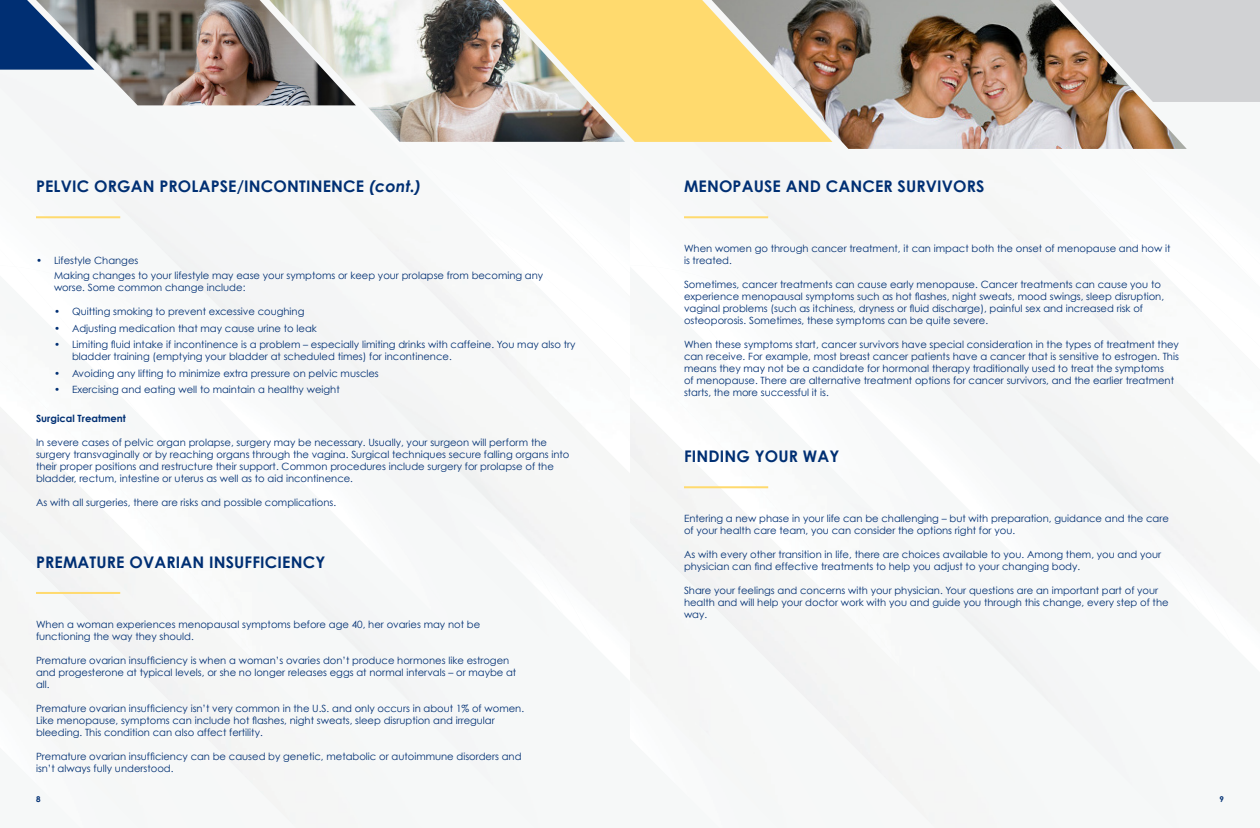
<style>
.page{position:relative;width:1260px;height:828px;background:#fff}
.page>*{position:absolute;margin:0;border:0;box-sizing:border-box;transform-origin:0 0}
.t1{font:700 16px "Century Gothic";letter-spacing:.01em;color:#002f73}
.t2{font:10px/12px "Century Gothic";color:#002f73}
.t3{font:700 10px "Century Gothic";color:#002f73}
.t4{font:700 8px "Century Gothic";color:#002f73}
.s1{font-style:italic}
</style>
<div class="page">
<div style="left:95px;top:105px;width:174px;height:41px;background:#f6f8f8"></div>
<div style="left:0;top:79px;width:81px;height:67px;background:#f4f5f6"></div>
<div style="left:24px;top:480px;width:236px;height:259px;background:#f5f6f5"></div>
<img style="left:81px;top:240px;width:484px;height:448px">
<img style="left:9px;top:184px;width:377px;height:296px">
<div style="left:260px;top:380px;width:305px;height:421px;background:#f6f8f8"></div>
<img style="left:0;top:146px;width:260px;height:234px">
<img style="left:120px;top:298px;width:355px;height:357px">
<img style="left:0;top:160px;width:120px;height:138px">
<svg style="left:117px;top:297px;width:12px;height:11px"></svg>
<div style="left:469px;top:481px;width:121px;height:163px;background:#f6f8f8"></div>
<div style="left:255px;top:305px;width:308px;height:309px;background:#f6f8f8"></div>
<div style="left:294px;top:306px;width:175px;height:175px;background:#f4f5f6"></div>
<div style="left:120px;top:679px;width:14px;height:149px;background:#f6f8f8"></div>
<div style="left:24px;top:656px;width:96px;height:83px;background:#f6f7f7"></div>
<div style="left:0;top:641px;width:55px;height:79px;background:#f5f6f5"></div>
<div style="left:663px;top:480px;width:236px;height:259px;background:#f5f6f5"></div>
<img style="left:720px;top:240px;width:484px;height:448px">
<img style="left:648px;top:184px;width:377px;height:296px">
<div style="left:899px;top:380px;width:305px;height:421px;background:#f6f8f8"></div>
<img style="left:630px;top:146px;width:269px;height:234px">
<img style="left:759px;top:298px;width:355px;height:357px">
<img style="left:630px;top:160px;width:129px;height:138px">
<svg style="left:756px;top:297px;width:12px;height:11px"></svg>
<div style="left:1108px;top:481px;width:121px;height:163px;background:#f6f8f8"></div>
<div style="left:894px;top:305px;width:308px;height:309px;background:#f6f8f8"></div>
<div style="left:933px;top:306px;width:175px;height:175px;background:#f4f5f6"></div>
<div style="left:759px;top:679px;width:14px;height:149px;background:#f6f8f8"></div>
<div style="left:663px;top:656px;width:96px;height:83px;background:#f6f7f7"></div>
<div style="left:630px;top:641px;width:64px;height:79px;background:#f5f6f5"></div>
<hr style="left:36px;top:592px;width:84px;height:2px;background:#ffda6e">
<hr style="left:684px;top:216px;width:84px;height:2px;background:#ffda6e">
<hr style="left:684px;top:486px;width:84px;height:2px;background:#ffda6e">
<img style="left:36px;top:0;width:233px;height:105px">
<img style="left:269px;top:0;width:234px;height:142px">
<img style="left:712px;top:0;width:475px;height:149px">
<svg style="left:503px;top:0;width:329px;height:142px;fill:#ffda6e"></svg>
<svg style="left:1059px;top:0;width:201px;height:102px"></svg>
<svg style="left:0;top:0;width:94px;height:70px"></svg>
<hr style="left:36px;top:216px;width:84px;height:2px;background:#ffda6e">
<p class="t1" style="left:36px;top:176px;width:387px">PELVIC ORGAN PROLAPSE/INCONTINENCE <span class="s1">(cont.)</span></p>
<p class="t2" style="left:36px;top:255px;width:104px">• Lifestyle Changes</p>
<p class="t2" style="left:54px;top:270px;width:491px">Making changes to your lifestyle may ease your symptoms or keep your prolapse from becoming any worse. Some common change include:</p>
<p class="t2" style="left:54px;top:306px;width:252px">• Quitting smoking to prevent excessive coughing</p>
<p class="t2" style="left:54px;top:322px;width:264px">• Adjusting medication that may cause urine to leak</p>
<p class="t2" style="left:72px;top:339px;width:505px;text-indent:-18px">• Limiting fluid intake if incontinence is a problem – especially limiting drinks with caffeine. You may also try bladder training (emptying your bladder at scheduled times) for incontinence.</p>
<p class="t2" style="left:54px;top:367px;width:326px">• Avoiding any lifting to minimize extra pressure on pelvic muscles</p>
<p class="t2" style="left:54px;top:384px;width:287px">• Exercising and eating well to maintain a healthy weight</p>
<p class="t3" style="left:36px;top:412px;width:91px">Surgical Treatment</p>
<p class="t2" style="left:36px;top:436px;width:535px">In severe cases of pelvic organ prolapse, surgery may be necessary. Usually, your surgeon will perform the surgery transvaginally or by reaching organs through the vagina. Surgical techniques secure falling organs into their proper positions and restructure their support. Common procedures include surgery for prolapse of the bladder, rectum, intestine or uterus as well as to aid incontinence.</p>
<p class="t2" style="left:36px;top:496px;width:302px">As with all surgeries, there are risks and possible complications.</p>
<p class="t1" style="left:36px;top:552px;width:291px">PREMATURE OVARIAN INSUFFICIENCY</p>
<p class="t2" style="left:36px;top:618px;width:446px">When a woman experiences menopausal symptoms before age 40, her ovaries may not be functioning the way they should.</p>
<p class="t2" style="left:36px;top:654px;width:482px">Premature ovarian insufficiency is when a woman’s ovaries don’t produce hormones like estrogen and progesterone at typical levels, or she no longer releases eggs at normal intervals – or maybe at all.</p>
<p class="t2" style="left:36px;top:702px;width:490px">Premature ovarian insufficiency isn’t very common in the U.S. and only occurs in about 1% of women.<br>Like menopause, symptoms can include hot flashes, night sweats, sleep disruption and irregular bleeding. This condition can also affect fertility.</p>
<p class="t2" style="left:36px;top:750px;width:487px">Premature ovarian insufficiency can be caused by genetic, metabolic or autoimmune disorders and isn’t always fully understood.</p>
<p class="t1" style="left:684px;top:176px;width:302px">MENOPAUSE AND CANCER SURVIVORS</p>
<p class="t2" style="left:684px;top:243px;width:488px">When women go through cancer treatment, it can impact both the onset of menopause and how it is treated.</p>
<p class="t2" style="left:684px;top:279px;width:482px">Sometimes, cancer treatments can cause early menopause. Cancer treatments can cause you to experience menopausal symptoms such as hot flashes, night sweats, mood swings, sleep disruption, vaginal problems (such as itchiness, dryness or fluid discharge), painful sex and increased risk of osteoporosis. Sometimes, these symptoms can be quite severe.</p>
<p class="t2" style="left:684px;top:339px;width:497px">When these symptoms start, cancer survivors have special consideration in the types of treatment they can receive. For example, most breast cancer patients have a cancer that is sensitive to estrogen. This means they may not be a candidate for hormonal therapy traditionally used to treat the symptoms<br>of menopause. There are alternative treatment options for cancer survivors, and the earlier treatment starts, the more successful it is.</p>
<p class="t1" style="left:684px;top:446px;width:157px">FINDING YOUR WAY</p>
<p class="t2" style="left:684px;top:513px;width:486px">Entering a new phase in your life can be challenging – but with preparation, guidance and the care of your health care team, you can consider the options right for you.</p>
<p class="t2" style="left:684px;top:549px;width:479px">As with every other transition in life, there are choices available to you. Among them, you and your physician can find effective treatments to help you adjust to your changing body.</p>
<p class="t2" style="left:684px;top:585px;width:486px">Share your feelings and concerns with your physician. Your questions are an important part of your health and will help your doctor work with you and guide you through this change, every step of the way.</p>
<p class="t4" style="left:36px;top:794px;width:6px">8</p>
<p class="t4" style="left:1220px;top:794px;width:6px">9</p>
</div>
